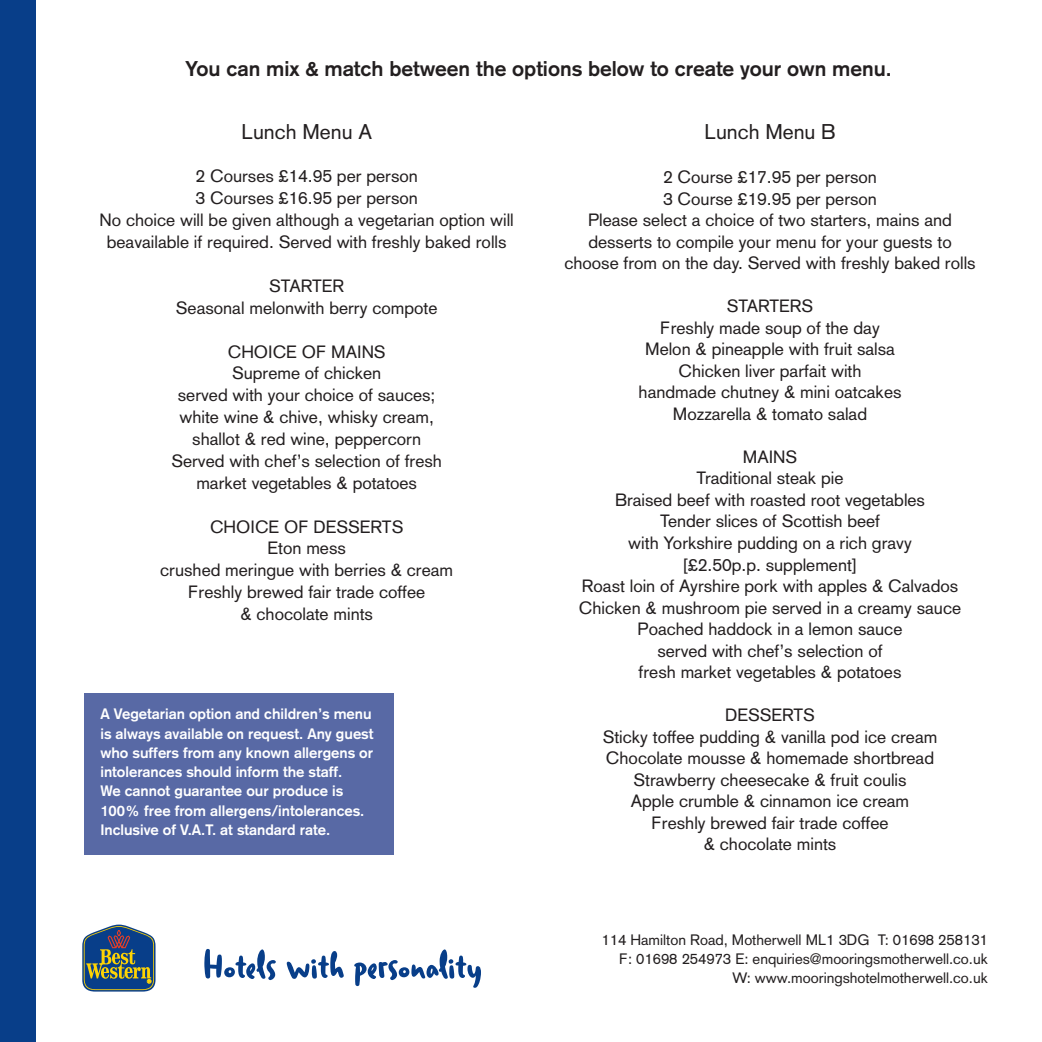
<style>
.page{position:relative;width:1042px;height:1042px;background:#fff}
.page>*{position:absolute;margin:0;border:0;box-sizing:border-box;transform-origin:0 0}
.t1{font:700 21px "Akzidenz Grotesk";color:#231f20}
.t2{font:21px "Akzidenz Grotesk";color:#231f20}
.t3{font:17.5px/21.5px "Akzidenz Grotesk";color:#231f20;text-align:center}
.t4{font:700 14.88px/19.2px "Akzidenz Grotesk";color:#fff}
.t5{font:14.88px/19.2px "Akzidenz Grotesk";color:#231f20;text-align:right}
</style>
<div class="page">
<div style="left:84px;top:693px;width:310px;height:161px;background:#5869a5"></div>
<svg style="left:204px;top:949px;width:72px;height:31px"></svg>
<svg style="left:287px;top:951px;width:57px;height:28px"></svg>
<svg style="left:354px;top:949px;width:127px;height:39px"></svg>
<svg style="left:82px;top:924px;width:73px;height:67px;background:#546c7a"></svg>
<div style="left:0;top:0;width:35px;height:1042px;background:#083e89"></div>
<p class="t1" style="left:185px;top:61px;width:708px">You can mix &amp; match between the options below to create your own menu.</p>
<p class="t2" style="left:241px;top:124px;width:132px">Lunch Menu A</p>
<p class="t3" style="left:100px;top:167px;width:416px">2 Courses £14.95 per person<br>3 Courses £16.95 per person<br>No choice will be given although a vegetarian option will beavailable if required. Served with freshly baked rolls</p>
<p class="t3" style="left:176px;top:277px;width:263px">STARTER<br>Seasonal melonwith berry compote</p>
<p class="t3" style="left:171px;top:342px;width:272px">CHOICE OF MAINS<br>Supreme of chicken<br>served with your choice of sauces; white wine &amp; chive, whisky cream, shallot &amp; red wine, peppercorn<br>Served with chef’s selection of fresh market vegetables &amp; potatoes</p>
<p class="t3" style="left:160px;top:517px;width:294px">CHOICE OF DESSERTS<br>Eton mess<br>crushed meringue with berries &amp; cream<br>Freshly brewed fair trade coffee<br>&amp; chocolate mints</p>
<p class="t4" style="left:100px;top:705px;width:274px">A Vegetarian option and children’s menu is always available on request. Any guest who suffers from any known allergens or intolerances should inform the staff.<br>We cannot guarantee our produce is 100% free from allergens/intolerances.<br>Inclusive of V.A.T. at standard rate.</p>
<p class="t2" style="left:704px;top:124px;width:133px">Lunch Menu B</p>
<p class="t3" style="left:564px;top:168px;width:413px">2 Course £17.95 per person<br>3 Course £19.95 per person<br>Please select a choice of two starters, mains and desserts to compile your menu for your guests to choose from on the day. Served with freshly baked rolls</p>
<p class="t3" style="left:638px;top:297px;width:264px">STARTERS<br>Freshly made soup of the day<br>Melon &amp; pineapple with fruit salsa<br>Chicken liver parfait with handmade chutney &amp; mini oatcakes<br>Mozzarella &amp; tomato salad</p>
<p class="t3" style="left:579px;top:448px;width:384px">MAINS<br>Traditional steak pie<br>Braised beef with roasted root vegetables<br>Tender slices of Scottish beef<br>with Yorkshire pudding on a rich gravy<br>[£2.50p.p. supplement]<br>Roast loin of Ayrshire pork with apples &amp; Calvados<br>Chicken &amp; mushroom pie served in a creamy sauce<br>Poached haddock in a lemon sauce<br>served with chef’s selection of<br>fresh market vegetables &amp; potatoes</p>
<p class="t3" style="left:603px;top:706px;width:336px">DESSERTS<br>Sticky toffee pudding &amp; vanilla pod ice cream<br>Chocolate mousse &amp; homemade shortbread<br>Strawberry cheesecake &amp; fruit coulis<br>Apple crumble &amp; cinnamon ice cream<br>Freshly brewed fair trade coffee<br>&amp; chocolate mints</p>
<p class="t5" style="left:601px;top:931px;width:388px">114 Hamilton Road, Motherwell ML1 3DG T: 01698 258131<br>F: 01698 254973 E: enquiries@mooringsmotherwell.co.uk<br>W: www.mooringshotelmotherwell.co.uk</p>
</div>
